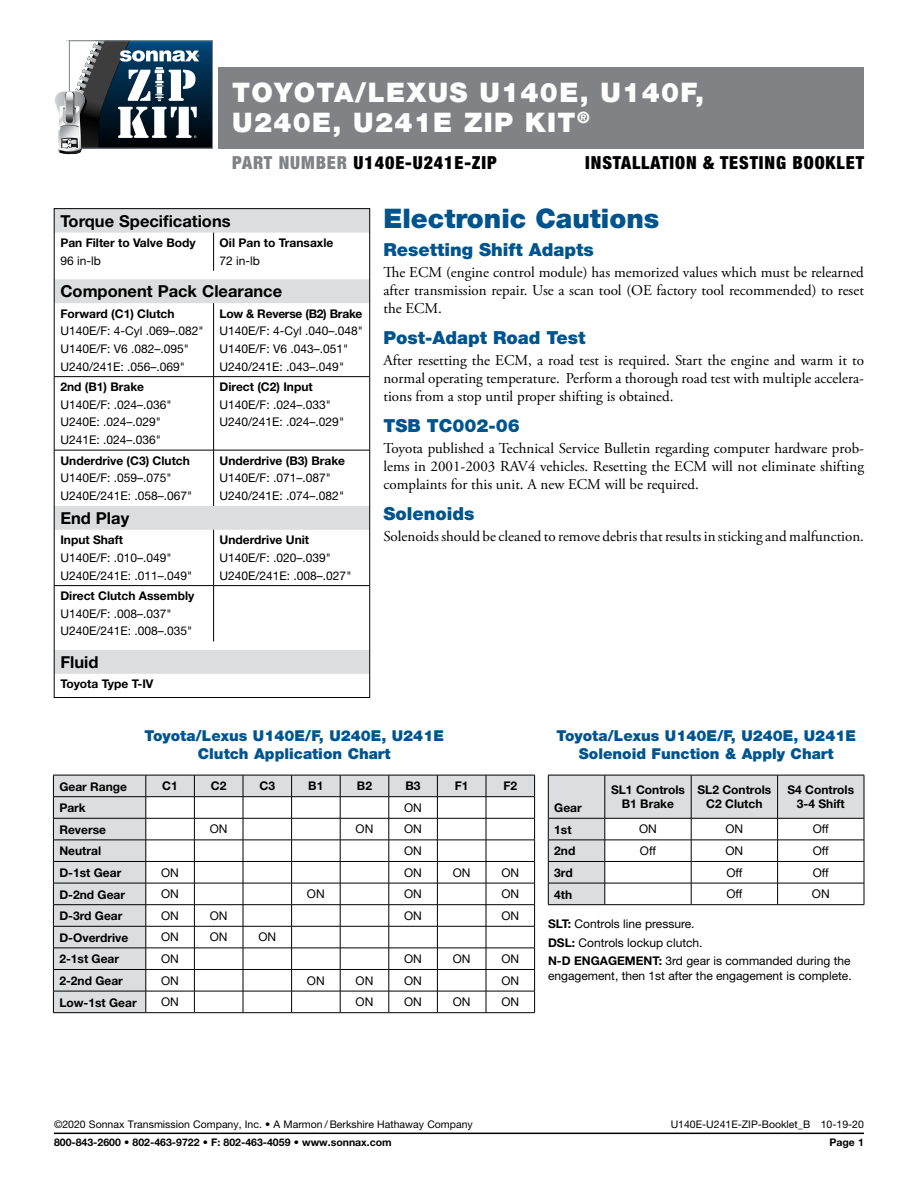
<style>
.page{position:relative;width:918px;height:1188px;background:#fff}
.page>*{position:absolute;margin:0;border:0;box-sizing:border-box;transform-origin:0 0}
.t1{font:900 27px/30px "Helvetica Neue LT Std";letter-spacing:.05em;color:#fff}
.t2{font:900 27px "Helvetica Neue LT Std";color:#00548e}
.t3{font:900 18px "Helvetica Neue LT Std";color:#00548e}
.t4{font:900 condensed 18px "Helvetica Neue LT Std";letter-spacing:.05em;color:#000}
.t5{font:700 16.5px "Helvetica Neue LT Std";color:#000}
.t6{font:15px/18px "Adobe Garamond Pro";color:#000;text-align:justify}
.t7{font:900 15px/18px "Helvetica Neue LT Std";color:#00548e;text-align:center}
.t8{font:12px/17.7px "Helvetica Neue LT Std";color:#000}
.t9{font:700 12px/13.5px "Helvetica Neue LT Std";color:#000;text-align:center}
.t10{font:700 12px "Helvetica Neue LT Std";letter-spacing:-.02em;color:#000}
.t11{font:10.5px "Helvetica Neue LT Std";color:#000}
.t12{font:700 10.5px "Helvetica Neue LT Std";color:#000}
.s1{color:#808285}
.s2{font-weight:700}
</style>
<div class="page">
<svg style="left:54px;top:208px;width:316px;height:490px"></svg>
<svg style="left:548px;top:775px;width:317px;height:130px"></svg>
<hr style="left:548px;top:904px;width:57px;height:1px;background:#000">
<hr style="left:605px;top:904px;width:86px;height:1px;background:#000">
<hr style="left:691px;top:904px;width:87px;height:1px;background:#000">
<hr style="left:778px;top:904px;width:86px;height:1px;background:#000">
<svg style="left:53px;top:775px;width:482px;height:237px"></svg>
<hr style="left:53px;top:1012px;width:93px;height:1px;background:#000">
<hr style="left:146px;top:1012px;width:48px;height:1px;background:#000">
<hr style="left:194px;top:1012px;width:49px;height:1px;background:#000">
<hr style="left:243px;top:1012px;width:49px;height:1px;background:#000">
<hr style="left:292px;top:1012px;width:48px;height:1px;background:#000">
<hr style="left:340px;top:1012px;width:49px;height:1px;background:#000">
<hr style="left:389px;top:1012px;width:48px;height:1px;background:#000">
<hr style="left:437px;top:1012px;width:49px;height:1px;background:#000">
<hr style="left:486px;top:1012px;width:49px;height:1px;background:#000">
<div style="left:219px;top:67px;width:645px;height:81px;background:#808285"></div>
<svg style="left:54px;top:40px;width:159px;height:114px"></svg>
<hr style="left:54px;top:1133px;width:810px;height:1px;background:#000">
<h1 class="t1" style="left:232px;top:77px;width:474px">TOYOTA/LEXUS U140E, U140F,<br>U240E, U241E ZIP KIT<sup>®</sup></h1>
<h2 class="t4" style="left:232px;top:152px;width:266px"><span class="s1">PART NUMBER</span> U140E-U241E-ZIP</h2>
<h2 class="t4" style="left:585px;top:152px;width:280px">INSTALLATION &amp; TESTING BOOKLET</h2>
<h3 class="t5" style="left:60px;top:211px;width:172px">Torque Specifications</h3>
<p class="t9" style="left:60px;top:236px;width:137px">Pan Filter to Valve Body</p>
<p class="t8" style="left:60px;top:252px;width:42px">96 in-lb</p>
<p class="t9" style="left:220px;top:236px;width:115px">Oil Pan to Transaxle</p>
<p class="t8" style="left:220px;top:252px;width:42px">72 in-lb</p>
<h3 class="t5" style="left:60px;top:281px;width:223px">Component Pack Clearance</h3>
<p class="t9" style="left:60px;top:306px;width:116px">Forward (C1) Clutch</p>
<p class="t8" style="left:60px;top:322px;width:145px">U140E/F: 4-Cyl .069–.082"<br>U140E/F: V6 .082–.095"<br>U240/241E: .056–.069"</p>
<p class="t10" style="left:220px;top:306px;width:144px">Low &amp; Reverse (B2) Brake</p>
<p class="t8" style="left:220px;top:322px;width:145px">U140E/F: 4-Cyl .040–.048"<br>U140E/F: V6 .043–.051"<br>U240/241E: .043–.049"</p>
<p class="t9" style="left:60px;top:380px;width:85px">2nd (B1) Brake</p>
<p class="t8" style="left:60px;top:396px;width:113px">U140E/F: .024–.036"<br>U240E: .024–.029"<br>U241E: .024–.036"</p>
<p class="t9" style="left:60px;top:453px;width:131px">Underdrive (C3) Clutch</p>
<p class="t8" style="left:60px;top:469px;width:133px">U140E/F: .059–.075"<br>U240E/241E: .058–.067"</p>
<h3 class="t5" style="left:60px;top:508px;width:70px">End Play</h3>
<p class="t9" style="left:60px;top:533px;width:64px">Input Shaft</p>
<p class="t8" style="left:60px;top:549px;width:133px">U140E/F: .010–.049"<br>U240E/241E: .011–.049"</p>
<p class="t9" style="left:60px;top:589px;width:135px">Direct Clutch Assembly</p>
<p class="t8" style="left:60px;top:605px;width:133px">U140E/F: .008–.037"<br>U240E/241E: .008–.035"</p>
<h3 class="t5" style="left:60px;top:652px;width:40px">Fluid</h3>
<p class="t9" style="left:60px;top:677px;width:95px">Toyota Type T-IV</p>
<p class="t9" style="left:220px;top:380px;width:95px">Direct (C2) Input</p>
<p class="t8" style="left:220px;top:396px;width:126px">U140E/F: .024–.033"<br>U240/241E: .024–.029"</p>
<p class="t9" style="left:220px;top:453px;width:127px">Underdrive (B3) Brake</p>
<p class="t8" style="left:220px;top:469px;width:126px">U140E/F: .071–.087"<br>U240/241E: .074–.082"</p>
<p class="t9" style="left:220px;top:533px;width:91px">Underdrive Unit</p>
<p class="t8" style="left:220px;top:549px;width:133px">U140E/F: .020–.039"<br>U240E/241E: .008–.027"</p>
<h1 class="t2" style="left:383px;top:202px;width:278px">Electronic Cautions</h1>
<h2 class="t3" style="left:383px;top:239px;width:212px">Resetting Shift Adapts</h2>
<p class="t6" style="left:383px;top:264px;width:482px">The ECM (engine control module) has memorized values which must be relearned after transmission repair. Use a scan tool (OE factory tool recommended) to reset the ECM.</p>
<h2 class="t3" style="left:383px;top:327px;width:204px">Post-Adapt Road Test</h2>
<p class="t6" style="left:383px;top:352px;width:482px">After resetting the ECM, a road test is required. Start the engine and warm it to normal operating temperature. Perform a thorough road test with multiple accelera&shy;tions from a stop until proper shifting is obtained.</p>
<h2 class="t3" style="left:383px;top:415px;width:138px">TSB TC002-06</h2>
<p class="t6" style="left:383px;top:440px;width:482px">Toyota published a Technical Service Bulletin regarding computer hardware prob&shy;lems in 2001-2003 RAV4 vehicles. Resetting the ECM will not eliminate shifting complaints for this unit. A new ECM will be required.</p>
<h2 class="t3" style="left:383px;top:502px;width:93px">Solenoids</h2>
<p class="t6" style="left:383px;top:528px;width:482px">Solenoids should be cleaned to remove debris that results in sticking and malfunction.</p>
<p class="t7" style="left:145px;top:726px;width:301px">Toyota/Lexus U140E/F, U240E, U241E<br>Clutch Application Chart</p>
<p class="t9" style="left:59px;top:779px;width:69px">Gear Range</p>
<p class="t9" style="left:162px;top:779px;width:17px">C1</p>
<p class="t9" style="left:211px;top:779px;width:17px">C2</p>
<p class="t9" style="left:260px;top:779px;width:17px">C3</p>
<p class="t9" style="left:308px;top:779px;width:17px">B1</p>
<p class="t9" style="left:357px;top:779px;width:17px">B2</p>
<p class="t9" style="left:406px;top:779px;width:17px">B3</p>
<p class="t9" style="left:455px;top:779px;width:15px">F1</p>
<p class="t9" style="left:503px;top:779px;width:15px">F2</p>
<p class="t9" style="left:59px;top:801px;width:28px">Park</p>
<p class="t8" style="left:404px;top:798px;width:19px">ON</p>
<p class="t9" style="left:59px;top:823px;width:48px">Reverse</p>
<p class="t8" style="left:210px;top:820px;width:19px">ON</p>
<p class="t8" style="left:356px;top:820px;width:19px">ON</p>
<p class="t8" style="left:404px;top:820px;width:19px">ON</p>
<p class="t9" style="left:59px;top:844px;width:43px">Neutral</p>
<p class="t8" style="left:404px;top:842px;width:19px">ON</p>
<p class="t9" style="left:59px;top:866px;width:64px">D-1st Gear</p>
<p class="t8" style="left:161px;top:863px;width:19px">ON</p>
<p class="t8" style="left:404px;top:863px;width:19px">ON</p>
<p class="t8" style="left:453px;top:863px;width:19px">ON</p>
<p class="t8" style="left:501px;top:863px;width:19px">ON</p>
<p class="t9" style="left:59px;top:887px;width:67px">D-2nd Gear</p>
<p class="t8" style="left:161px;top:885px;width:19px">ON</p>
<p class="t8" style="left:307px;top:885px;width:19px">ON</p>
<p class="t8" style="left:404px;top:885px;width:19px">ON</p>
<p class="t8" style="left:501px;top:885px;width:19px">ON</p>
<p class="t9" style="left:59px;top:909px;width:65px">D-3rd Gear</p>
<p class="t8" style="left:161px;top:906px;width:19px">ON</p>
<p class="t8" style="left:210px;top:906px;width:19px">ON</p>
<p class="t8" style="left:404px;top:906px;width:19px">ON</p>
<p class="t8" style="left:501px;top:906px;width:19px">ON</p>
<p class="t9" style="left:59px;top:931px;width:70px">D-Overdrive</p>
<p class="t8" style="left:161px;top:928px;width:19px">ON</p>
<p class="t8" style="left:210px;top:928px;width:19px">ON</p>
<p class="t8" style="left:258px;top:928px;width:19px">ON</p>
<p class="t9" style="left:59px;top:952px;width:61px">2-1st Gear</p>
<p class="t8" style="left:161px;top:950px;width:19px">ON</p>
<p class="t8" style="left:404px;top:950px;width:19px">ON</p>
<p class="t8" style="left:453px;top:950px;width:19px">ON</p>
<p class="t8" style="left:501px;top:950px;width:19px">ON</p>
<p class="t9" style="left:59px;top:974px;width:65px">2-2nd Gear</p>
<p class="t8" style="left:161px;top:971px;width:19px">ON</p>
<p class="t8" style="left:307px;top:971px;width:19px">ON</p>
<p class="t8" style="left:356px;top:971px;width:19px">ON</p>
<p class="t8" style="left:404px;top:971px;width:19px">ON</p>
<p class="t8" style="left:501px;top:971px;width:19px">ON</p>
<p class="t9" style="left:59px;top:995px;width:79px">Low-1st Gear</p>
<p class="t8" style="left:161px;top:993px;width:19px">ON</p>
<p class="t8" style="left:356px;top:993px;width:19px">ON</p>
<p class="t8" style="left:404px;top:993px;width:19px">ON</p>
<p class="t8" style="left:453px;top:993px;width:19px">ON</p>
<p class="t8" style="left:501px;top:993px;width:19px">ON</p>
<p class="t7" style="left:557px;top:726px;width:301px">Toyota/Lexus U140E/F, U240E, U241E<br>Solenoid Function &amp; Apply Chart</p>
<p class="t9" style="left:554px;top:801px;width:29px">Gear</p>
<p class="t9" style="left:611px;top:783px;width:75px">SL1 Controls<br>B1 Brake</p>
<p class="t9" style="left:697px;top:783px;width:75px">SL2 Controls<br>C2 Clutch</p>
<p class="t9" style="left:787px;top:783px;width:68px">S4 Controls<br>3-4 Shift</p>
<p class="t9" style="left:554px;top:823px;width:19px">1st</p>
<p class="t8" style="left:639px;top:820px;width:19px">ON</p>
<p class="t8" style="left:726px;top:820px;width:19px">ON</p>
<p class="t8" style="left:813px;top:820px;width:18px">Off</p>
<p class="t9" style="left:554px;top:844px;width:23px">2nd</p>
<p class="t8" style="left:640px;top:842px;width:18px">Off</p>
<p class="t8" style="left:726px;top:842px;width:19px">ON</p>
<p class="t8" style="left:813px;top:842px;width:18px">Off</p>
<p class="t9" style="left:554px;top:866px;width:20px">3rd</p>
<p class="t8" style="left:726px;top:863px;width:18px">Off</p>
<p class="t8" style="left:813px;top:863px;width:18px">Off</p>
<p class="t9" style="left:554px;top:887px;width:20px">4th</p>
<p class="t8" style="left:726px;top:885px;width:18px">Off</p>
<p class="t8" style="left:812px;top:885px;width:19px">ON</p>
<p class="t8" style="left:548px;top:914px;width:304px;line-height:18.9px"><span class="s2">SLT:</span> Controls line pressure.<br><span class="s2">DSL:</span> Controls lockup clutch.<br><span class="s2">N-D ENGAGEMENT:</span> 3rd gear is commanded during the</p>
<p class="t8" style="left:548px;top:967px;width:305px">engagement, then 1st after the engagement is complete.</p>
<p class="t11" style="left:54px;top:1118px;width:420px">©2020 Sonnax Transmission Company, Inc. • A Marmon / Berkshire Hathaway Company</p>
<p class="t11" style="left:671px;top:1118px;width:195px">U140E-U241E-ZIP-Booklet_B 10-19-20</p>
<p class="t12" style="left:54px;top:1136px;width:339px">800-843-2600 • 802-463-9722 • F: 802-463-4059 • www.sonnax.com</p>
<p class="t12" style="left:829px;top:1136px;width:36px">Page 1</p>
</div>
